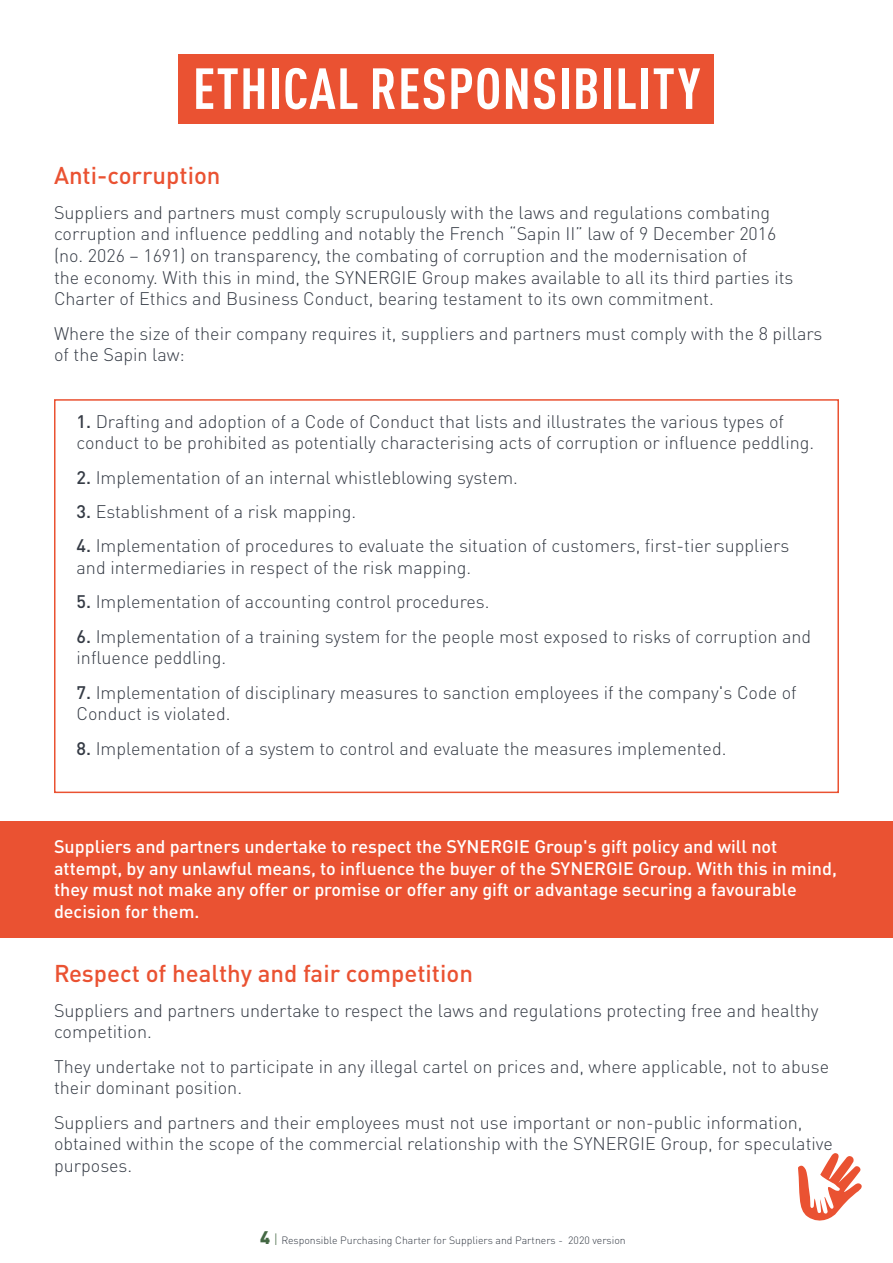
<style>
.page{position:relative;width:893px;height:1263px;background:#fff}
.page>*{position:absolute;margin:0;border:0;box-sizing:border-box;transform-origin:0 0}
.t1{font:700 condensed 57px "DIN Pro";letter-spacing:.02em;color:#fff}
.t2{font:500 24px "DIN Pro";color:#ea5232}
.t3{font:300 18px/21.6px "DIN Pro";color:#353b45}
.t4{font:500 18px/21.6px "DIN Pro";color:#fff}
.t5{font:300 10.5px "DIN Pro";color:#353b45}
.s1{font-weight:500}
.s2{font-weight:900;font-size:18px;color:#446844}
.s3{font-size:13.5px;color:#446844}
</style>
<div class="page">
<div style="left:0;top:821px;width:893px;height:117px;background:#ea5232"></div>
<div style="left:54px;top:399px;width:785px;height:394px;border:2px solid #ea5232"></div>
<div style="left:179px;top:54px;width:535px;height:69px;background:#ea5232"></div>
<svg style="left:798px;top:1153px;width:64px;height:68px"></svg>
<h1 class="t1" style="left:193px;top:46px;width:509px">ETHICAL RESPONSIBILITY</h1>
<h2 class="t2" style="left:54px;top:156px;width:168px">Anti-corruption</h2>
<p class="t3" style="left:54px;top:200px;width:741px">Suppliers and partners must comply scrupulously with the laws and regulations combating corruption and influence peddling and notably the French “Sapin II” law of 9 December 2016 (no. 2026 – 1691) on transparency, the combating of corruption and the modernisation of<br>the economy. With this in mind, the SYNERGIE Group makes available to all its third parties its Charter of Ethics and Business Conduct, bearing testament to its own commitment.</p>
<p class="t3" style="left:54px;top:321px;width:770px">Where the size of their company requires it, suppliers and partners must comply with the 8 pillars of the Sapin law:</p>
<p class="t3" style="left:77px;top:409px;width:739px"><span class="s1">1.</span> Drafting and adoption of a Code of Conduct that lists and illustrates the various types of conduct to be prohibited as potentially characterising acts of corruption or influence peddling.</p>
<p class="t3" style="left:77px;top:465px;width:443px"><span class="s1">2.</span> Implementation of an internal whistleblowing system.</p>
<p class="t3" style="left:77px;top:499px;width:281px"><span class="s1">3.</span> Establishment of a risk mapping.</p>
<p class="t3" style="left:77px;top:533px;width:714px"><span class="s1">4.</span> Implementation of procedures to evaluate the situation of customers, first-tier suppliers and intermediaries in respect of the risk mapping.</p>
<p class="t3" style="left:77px;top:589px;width:415px"><span class="s1">5.</span> Implementation of accounting control procedures.</p>
<p class="t3" style="left:77px;top:624px;width:736px"><span class="s1">6.</span> Implementation of a training system for the people most exposed to risks of corruption and influence peddling.</p>
<p class="t3" style="left:77px;top:680px;width:722px"><span class="s1">7.</span> Implementation of disciplinary measures to sanction employees if the company's Code of<br>Conduct is violated.</p>
<p class="t3" style="left:77px;top:736px;width:651px"><span class="s1">8.</span> Implementation of a system to control and evaluate the measures implemented.</p>
<p class="t4" style="left:54px;top:834px;width:784px">Suppliers and partners undertake to respect the SYNERGIE Group's gift policy and will not attempt, by any unlawful means, to influence the buyer of the SYNERGIE Group. With this in mind, they must not make any offer or promise or offer any gift or advantage securing a favourable decision for them.</p>
<h2 class="t2" style="left:54px;top:954px;width:420px">Respect of healthy and fair competition</h2>
<p class="t3" style="left:54px;top:998px;width:766px">Suppliers and partners undertake to respect the laws and regulations protecting free and healthy competition.</p>
<p class="t3" style="left:54px;top:1054px;width:777px">They undertake not to participate in any illegal cartel on prices and, where applicable, not to abuse their dominant position.</p>
<p class="t3" style="left:54px;top:1110px;width:780px">Suppliers and partners and their employees must not use important or non-public information, obtained within the scope of the commercial relationship with the SYNERGIE Group, for speculative purposes.</p>
<p class="t5" style="left:260px;top:1232px;width:367px"><span class="s2">4</span> <span class="s3">|</span> Responsible Purchasing Charter for Suppliers and Partners - 2020 version</p>
</div>
